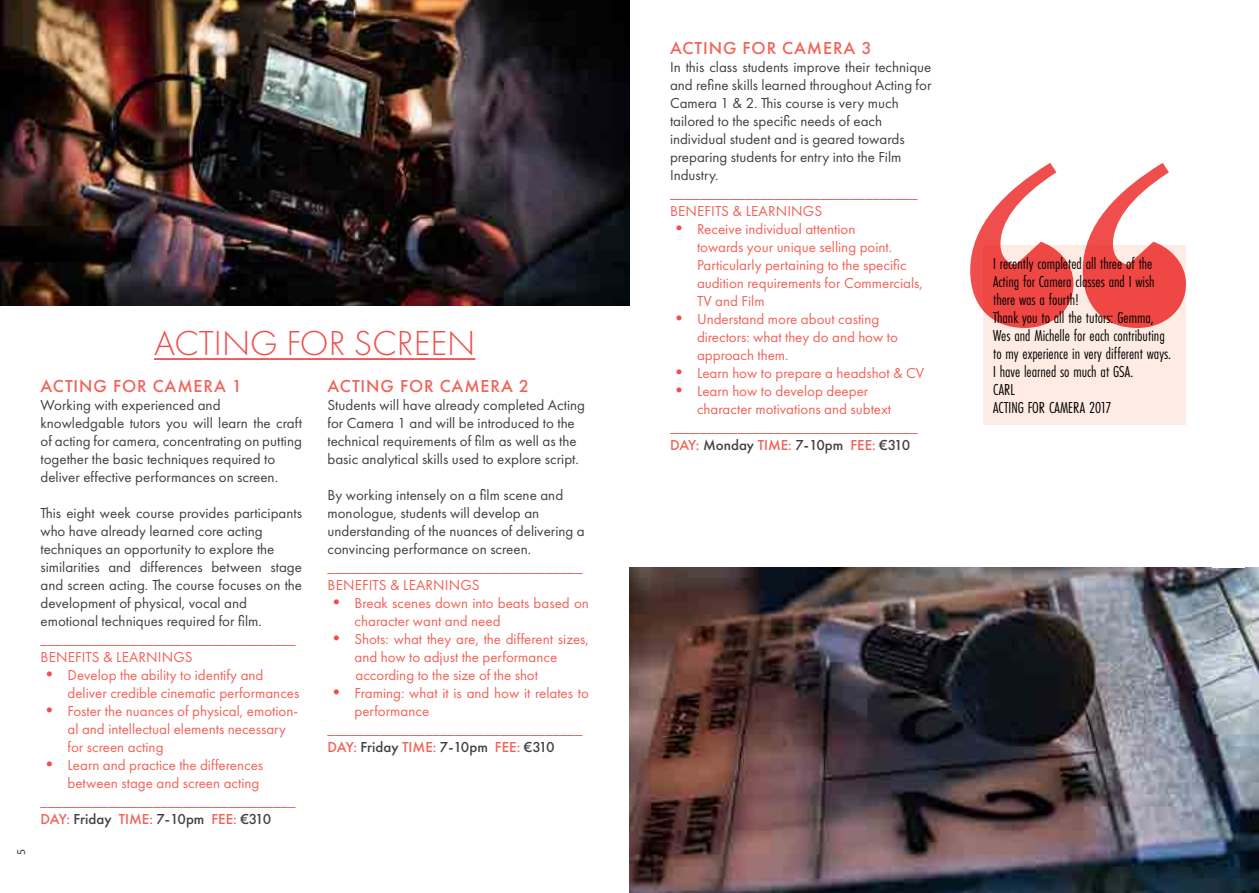
<style>
.page{position:relative;width:1259px;height:893px;background:#fff}
.page>*{position:absolute;margin:0;border:0;box-sizing:border-box;transform-origin:0 0}
.t1{font:300 36px "Futura PT";color:#f04e4c}
.t2{font:500 18px "Futura PT";letter-spacing:.05em;color:#f16359}
.t3{font:16.5px/18px "Futura PT Cond";color:#000}
.t4{font:15px/18px "Futura PT";color:#f16359}
.t5{font:15px/18px "Futura PT";color:#414042}
.t6{font:500 15px "Futura PT";color:#414042}
.t7{font:12px "Myriad Pro";color:#414042}
.s1{font-size:18px;color:#f04e4c}
.s2{color:#f16359}
</style>
<div class="page">
<svg style="left:970px;top:163px;width:199px;height:147px"></svg>
<svg style="left:983px;top:245px;width:203px;height:180px;fill:#feebe3"></svg>
<img style="left:0;top:0;width:629px;height:305px">
<img style="left:629px;top:568px;width:630px;height:325px">
<hr style="left:154px;top:358px;width:321px;height:2px;background:#f04e4c">
<p class="t7" style="left:14px;top:855px;width:8px;rotate:-90deg">5</p>
<h1 class="t1" style="left:154px;top:323px;width:323px">ACTING FOR SCREEN</h1>
<p class="t2" style="left:40px;top:375px;width:203px">ACTING FOR CAMERA 1</p>
<p class="t5" style="left:40px;top:396px;width:263px">Working with experienced and knowledgable tutors you will learn the craft of acting for camera, concentrating on putting together the basic techniques required to deliver effective performances on screen.</p>
<p class="t5" style="left:40px;top:504px;width:263px">This eight week course provides participants who have already learned core acting techniques an opportunity to explore the similarities and differences between stage and screen acting. The course focuses on the development of physical, vocal and emotional techniques required for film.</p>
<p class="t4" style="left:40px;top:630px;width:256px">__________________________________<br>BENEFITS &amp; LEARNINGS</p>
<p class="t4" style="left:68px;top:666px;width:233px;text-indent:-27px"><span class="s1">•</span> Develop the ability to identify and deliver credible cinematic performances</p>
<p class="t4" style="left:68px;top:702px;width:232px;text-indent:-27px"><span class="s1">•</span> Foster the nuances of physical, emotion&shy;al and intellectual elements necessary for screen acting</p>
<p class="t4" style="left:40px;top:756px;width:224px"><span class="s1">•</span> Learn and practice the differences</p>
<p class="t4" style="left:68px;top:774px;width:193px">between stage and screen acting</p>
<p class="t4" style="left:40px;top:792px;width:256px">__________________________________</p>
<p class="t6" style="left:40px;top:810px;width:232px"><span class="s2">DAY:</span> Friday <span class="s2">TIME:</span> 7-10pm <span class="s2">FEE:</span> €310</p>
<p class="t2" style="left:327px;top:375px;width:203px">ACTING FOR CAMERA 2</p>
<p class="t5" style="left:327px;top:396px;width:259px">Students will have already completed Acting for Camera 1 and will be introduced to the technical requirements of film as well as the basic analytical skills used to explore script.</p>
<p class="t5" style="left:327px;top:486px;width:259px">By working intensely on a film scene and monologue, students will develop an understanding of the nuances of delivering a convincing performance on screen.</p>
<p class="t4" style="left:327px;top:558px;width:256px">__________________________________<br>BENEFITS &amp; LEARNINGS</p>
<p class="t4" style="left:354px;top:594px;width:236px;text-indent:-27px"><span class="s1">•</span> Break scenes down into beats based on character want and need</p>
<p class="t4" style="left:354px;top:630px;width:236px;text-indent:-27px"><span class="s1">•</span> Shots: what they are, the different sizes, and how to adjust the performance according to the size of the shot</p>
<p class="t4" style="left:327px;top:684px;width:263px"><span class="s1">•</span> Framing: what it is and how it relates to</p>
<p class="t4" style="left:354px;top:702px;width:76px">performance</p>
<p class="t4" style="left:327px;top:720px;width:256px">__________________________________</p>
<p class="t6" style="left:327px;top:738px;width:229px"><span class="s2">DAY:</span> Friday <span class="s2">TIME:</span> 7-10pm <span class="s2">FEE:</span> €310</p>
<p class="t2" style="left:670px;top:37px;width:203px">ACTING FOR CAMERA 3</p>
<p class="t5" style="left:670px;top:58px;width:263px">In this class students improve their technique and refine skills learned throughout Acting for Camera 1 &amp; 2. This course is very much tailored to the specific needs of each individual student and is geared towards preparing students for entry into the Film Industry.</p>
<p class="t4" style="left:670px;top:184px;width:249px">_________________________________<br>BENEFITS &amp; LEARNINGS</p>
<p class="t4" style="left:697px;top:220px;width:227px;text-indent:-27px"><span class="s1">•</span> Receive individual attention<br>towards your unique selling point.<br>Particularly pertaining to the specific audition requirements for Commercials,<br>TV and Film</p>
<p class="t4" style="left:697px;top:310px;width:202px;text-indent:-27px"><span class="s1">•</span> Understand more about casting directors: what they do and how to approach them.</p>
<p class="t4" style="left:670px;top:364px;width:256px"><span class="s1">•</span> Learn how to prepare a headshot &amp; CV</p>
<p class="t4" style="left:670px;top:382px;width:200px"><span class="s1">•</span> Learn how to develop deeper</p>
<p class="t4" style="left:697px;top:400px;width:196px">character motivations and subtext</p>
<p class="t4" style="left:670px;top:418px;width:249px">_________________________________</p>
<p class="t6" style="left:670px;top:436px;width:242px"><span class="s2">DAY:</span> Monday <span class="s2">TIME:</span> 7-10pm <span class="s2">FEE:</span> €310</p>
<p class="t3" style="left:993px;top:254px;width:179px">I recently completed all three of the<br>Acting for Camera classes and I wish there was a fourth!<br>Thank you to all the tutors: Gemma,<br>Wes and Michelle for each contributing to my experience in very different ways.<br>I have learned so much at GSA.<br>CARL<br>ACTING FOR CAMERA 2017</p>
</div>
